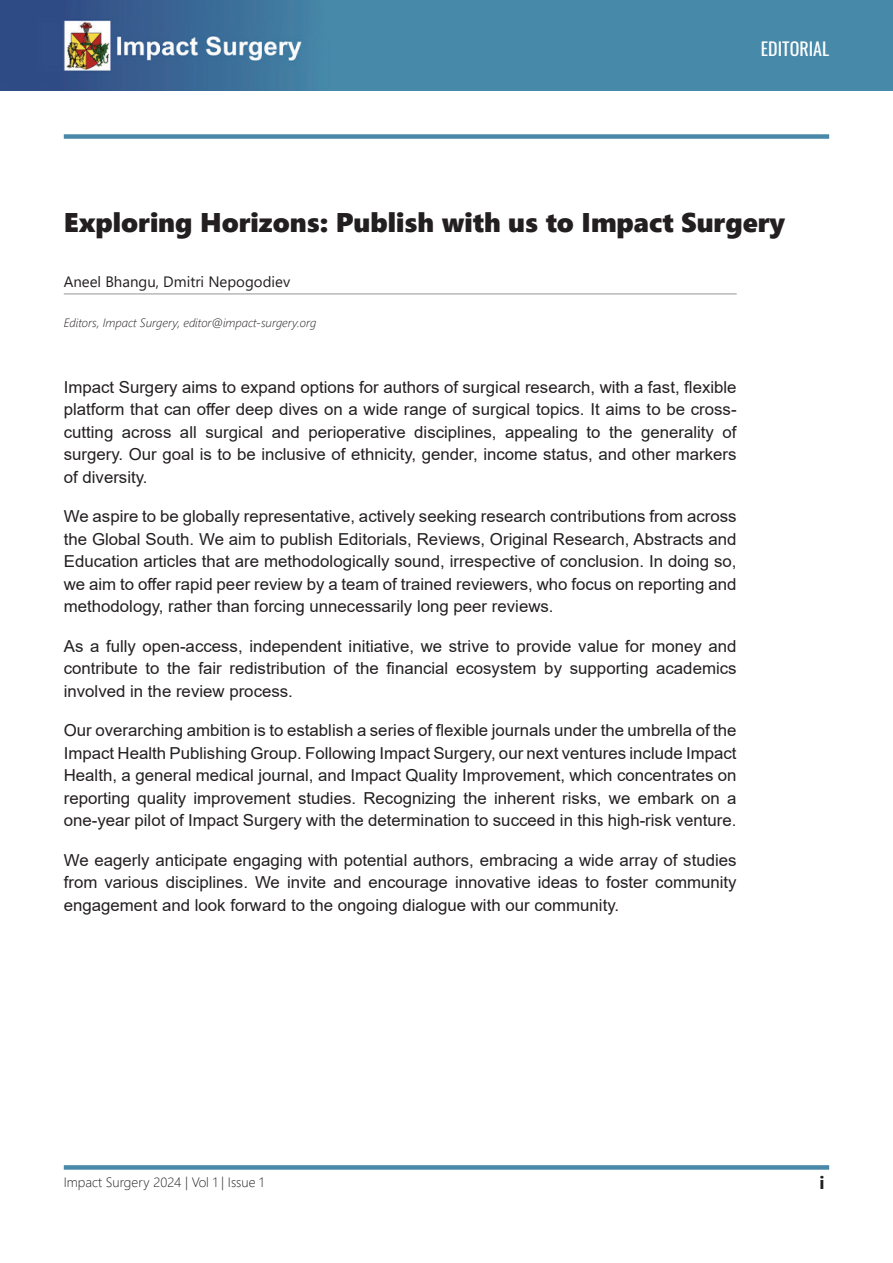
<style>
.page{position:relative;width:893px;height:1263px;background:#fff}
.page>*{position:absolute;margin:0;border:0;box-sizing:border-box;transform-origin:0 0}
.t1{font:27px "Segoe UI Black";color:#231f20}
.t2{font:18px "Oswald";color:#fff}
.t3{font:700 18px "Segoe UI";color:#231f20}
.t4{font:16.5px/22.5px "Arial";color:#231f20;text-align:justify}
.t5{font:15px "Segoe UI";color:#231f20}
.t6{font:300 13.5px "Segoe UI";color:#231f20}
.t7{font:italic 300 12px "Segoe UI";color:#231f20}
</style>
<div class="page">
<img style="left:0;top:0;width:893px;height:91px">
<div style="left:64px;top:1165px;width:765px;height:5px;background:#4888a8"></div>
<hr style="left:64px;top:294px;width:673px;height:1px;background:#939598">
<div style="left:64px;top:134px;width:765px;height:5px;background:#4888a8"></div>
<p class="t2" style="left:761px;top:33px;width:70px">EDITORIAL</p>
<h1 class="t1" style="left:64px;top:203px;width:723px">Exploring Horizons: Publish with us to Impact Surgery</h1>
<p class="t5" style="left:64px;top:267px;width:228px">Aneel Bhangu, Dmitri Nepogodiev</p>
<p class="t7" style="left:64px;top:311px;width:254px">Editors, Impact Surgery, editor@impact-surgery.org</p>
<p class="t4" style="left:64px;top:375px;width:674px">Impact Surgery aims to expand options for authors of surgical research, with a fast, flexible platform that can offer deep dives on a wide range of surgical topics. It aims to be cross&shy;cutting across all surgical and perioperative disciplines, appealing to the generality of surgery. Our goal is to be inclusive of ethnicity, gender, income status, and other markers of diversity.</p>
<p class="t4" style="left:64px;top:505px;width:674px">We aspire to be globally representative, actively seeking research contributions from across the Global South. We aim to publish Editorials, Reviews, Original Research, Abstracts and Education articles that are methodologically sound, irrespective of conclusion. In doing so, we aim to offer rapid peer review by a team of trained reviewers, who focus on reporting and methodology, rather than forcing unnecessarily long peer reviews.</p>
<p class="t4" style="left:64px;top:634px;width:674px">As a fully open-access, independent initiative, we strive to provide value for money and contribute to the fair redistribution of the financial ecosystem by supporting academics involved in the review process.</p>
<p class="t4" style="left:64px;top:719px;width:674px">Our overarching ambition is to establish a series of flexible journals under the umbrella of the Impact Health Publishing Group. Following Impact Surgery, our next ventures include Impact Health, a general medical journal, and Impact Quality Improvement, which concentrates on reporting quality improvement studies. Recognizing the inherent risks, we embark on a one-year pilot of Impact Surgery with the determination to succeed in this high-risk venture.</p>
<p class="t4" style="left:64px;top:849px;width:674px">We eagerly anticipate engaging with potential authors, embracing a wide array of studies from various disciplines. We invite and encourage innovative ideas to foster community engagement and look forward to the ongoing dialogue with our community.</p>
<p class="t6" style="left:64px;top:1169px;width:202px">Impact Surgery 2024 | Vol 1 | Issue 1</p>
<p class="t3" style="left:820px;top:1165px;width:7px">i</p>
</div>
